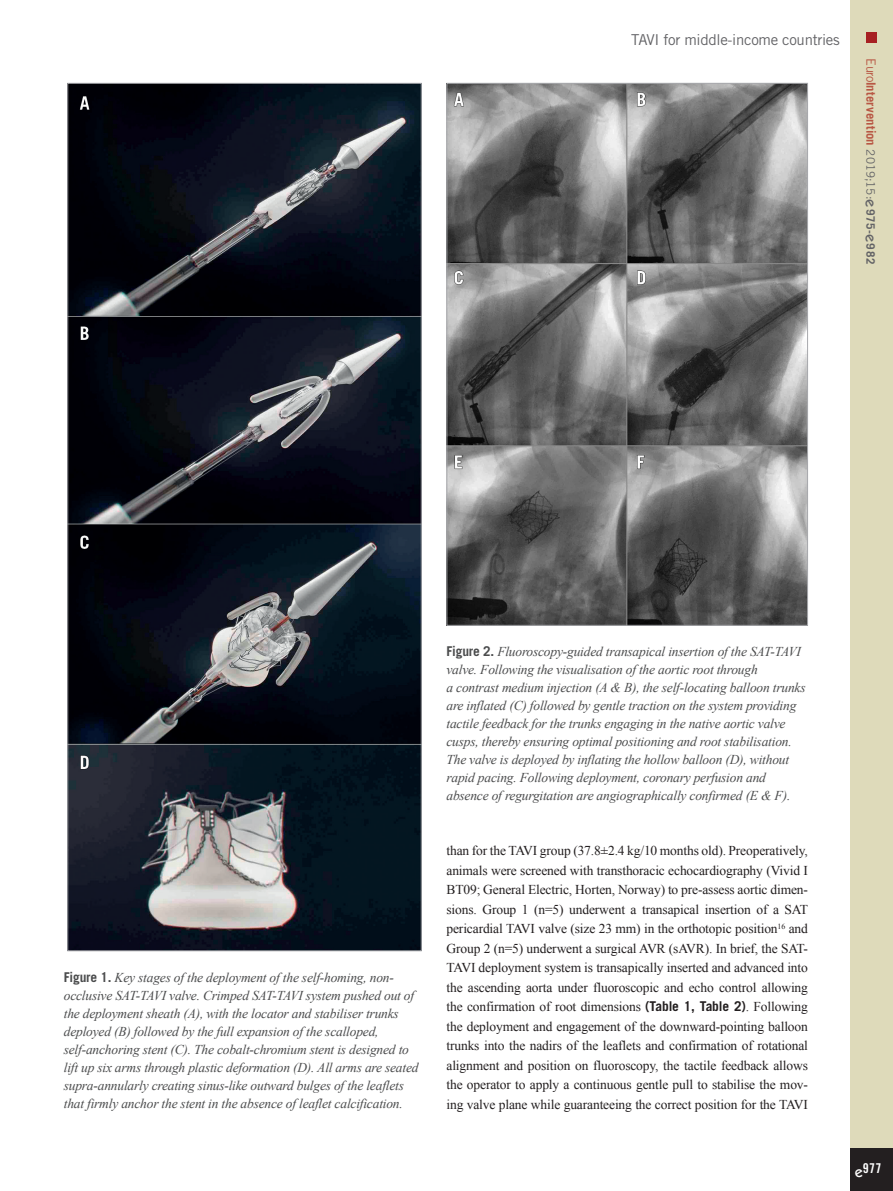
<style>
.page{position:relative;width:893px;height:1191px;background:#fff}
.page>*{position:absolute;margin:0;border:0;box-sizing:border-box;transform-origin:0 0}
.t1{font:15px "Trade Gothic LT Std";letter-spacing:-.02em;color:#636366}
.figure_legende{font:italic 13.5px/18px "Times New Roman";letter-spacing:-.015em;color:#4b4c4d}
.text_1er_paragraph{font:13.5px/19.5px "Times New Roman";letter-spacing:-.01em;color:#231f20;text-align:justify}
.t2{font:13.5px "Trade Gothic LT Std Bd Cn 20";color:#fff}
.t3{font:700 12.75px "Trade Gothic LT Std";letter-spacing:.005em;color:#b85744}
.s1{font-weight:400}
.s2{font-weight:400;font-size:11.7px;color:#636366}
.s3{font-family:"ITC Kabel Std";font-weight:500;font-size:15px;color:#636366}
.s4{font-size:11.7px;color:#636366}
.s5{font-family:"Trade Gothic LT Std";font-weight:700;font-style:normal}
.s6{font-family:"Trade Gothic LT Std";font-weight:700}
.s7{font-family:"ITC Kabel Std";font-weight:500;font-size:15px}
</style>
<div class="page">
<div style="left:850px;top:0;width:43px;height:1191px;background:#dedaba"></div>
<div style="left:850px;top:1148px;width:43px;height:43px;background:#231f20"></div>
<div style="left:866px;top:32px;width:11px;height:10px;background:#a72023"></div>
<img style="left:69px;top:85px;width:351px;height:864px">
<img style="left:448px;top:85px;width:358px;height:538px">
<p class="t1" style="left:631px;top:30px;width:210px">TAVI for middle-income countries</p>
<p class="t3" style="left:879px;top:58px;width:207px;rotate:90deg"><span class="s1">Euro</span>Intervention <span class="s2">2019;15:</span><span class="s3">e</span><span class="s4">975-</span><span class="s3">e</span><span class="s4">982</span></p>
<p class="figure_legende" style="left:64px;top:968px;width:356px"><span class="s5">Figure 1.</span> Key stages of the deployment of the self-homing, non&shy;occlusive SAT-TAVI valve. Crimped SAT-TAVI system pushed out of the deployment sheath (A), with the locator and stabiliser trunks deployed (B) followed by the full expansion of the scalloped, self-anchoring stent (C). The cobalt-chromium stent is designed to lift up six arms through plastic deformation (D). All arms are seated supra-annularly creating sinus-like outward bulges of the leaflets that firmly anchor the stent in the absence of leaflet calcification.</p>
<p class="figure_legende" style="left:446px;top:642px;width:361px"><span class="s5">Figure 2.</span> Fluoroscopy-guided transapical insertion of the SAT-TAVI valve. Following the visualisation of the aortic root through<br>a contrast medium injection (A &amp; B), the self-locating balloon trunks are inflated (C) followed by gentle traction on the system providing tactile feedback for the trunks engaging in the native aortic valve cusps, thereby ensuring optimal positioning and root stabilisation.<br>The valve is deployed by inflating the hollow balloon (D), without rapid pacing. Following deployment, coronary perfusion and absence of regurgitation are angiographically confirmed (E &amp; F).</p>
<p class="text_1er_paragraph" style="left:446px;top:840px;width:363px">than for the TAVI group (37.8±2.4 kg/10 months old). Preoperatively, animals were screened with transthoracic echocardiography (Vivid I BT09; General Electric, Horten, Norway) to pre-assess aortic dimen&shy;sions. Group 1 (n=5) underwent a transapical insertion of a SAT pericardial TAVI valve (size 23 mm) in the orthotopic position<sup>16</sup> and Group 2 (n=5) underwent a surgical AVR (sAVR). In brief, the SAT-TAVI deployment system is transapically inserted and advanced into the ascending aorta under fluoroscopic and echo control allowing the confirmation of root dimensions <span class="s6">(Table 1, Table 2)</span>. Following the deployment and engagement of the downward-pointing balloon trunks into the nadirs of the leaflets and confirmation of rotational alignment and position on fluoroscopy, the tactile feedback allows the operator to apply a continuous gentle pull to stabilise the mov&shy;ing valve plane while guaranteeing the correct position for the TAVI</p>
<p class="t2" style="left:855px;top:1160px;width:28px"><span class="s7">e</span>977</p>
</div>
